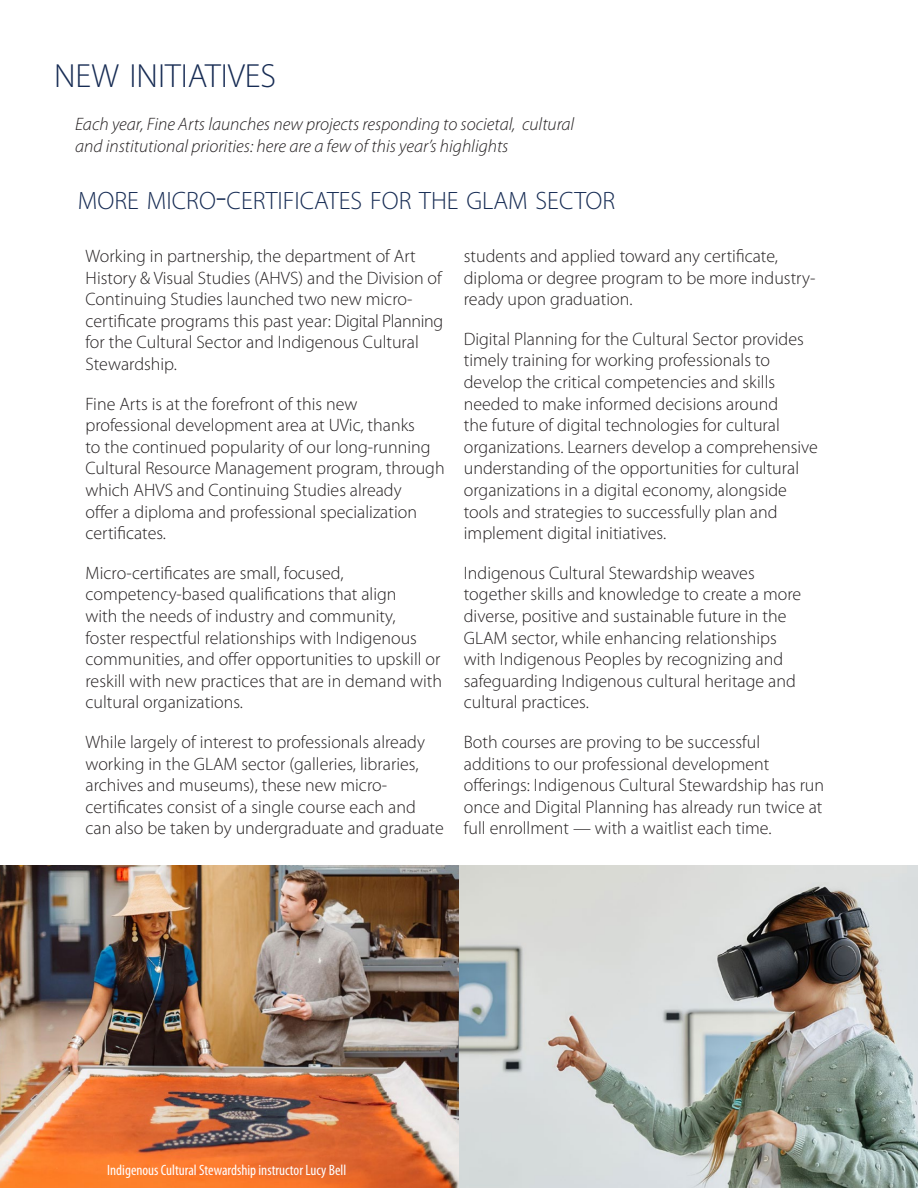
<style>
.page{position:relative;width:918px;height:1188px;background:#fff}
.page>*{position:absolute;margin:0;border:0;box-sizing:border-box;transform-origin:0 0}
.Heading_32p{font:300 33.6px "Myriad Pro";color:#172c54}
.Heading_32p-2{font:300 25.2px "Myriad Pro";color:#172c54}
.Body_Text{font:300 18px/21.6px "Myriad Pro";color:#231f20}
.Body_Text-2{font:italic 300 18px/21.6px "Myriad Pro";color:#231f20}
.Body_Text-3{font:condensed 15px "Myriad Pro";color:#fff}
.s1{font-size:36px}
</style>
<div class="page">
<img style="left:0;top:865px;width:918px;height:323px">
<p class="Heading_32p" style="left:54px;top:55px;width:224px">NEW INITIATIVES</p>
<p class="Body_Text-2" style="left:75px;top:113px;width:501px">Each year, Fine Arts launches new projects responding to societal, cultural and institutional priorities: here are a few of this year’s highlights</p>
<p class="Heading_32p-2" style="left:78px;top:186px;width:539px">MORE MICRO<span class="s1">-</span>CERTIFICATES FOR THE GLAM SECTOR</p>
<p class="Body_Text" style="left:86px;top:245px;width:359px">Working in partnership, the department of Art History &amp; Visual Studies (AHVS) and the Division of Continuing Studies launched two new micro&shy;certificate programs this past year: Digital Planning for the Cultural Sector and Indigenous Cultural Stewardship.</p>
<p class="Body_Text" style="left:86px;top:393px;width:361px">Fine Arts is at the forefront of this new professional development area at UVic, thanks<br>to the continued popularity of our long-running Cultural Resource Management program, through which AHVS and Continuing Studies already<br>offer a diploma and professional specialization certificates.</p>
<p class="Body_Text" style="left:86px;top:562px;width:358px">Micro-certificates are small, focused, competency-based qualifications that align<br>with the needs of industry and community,<br>foster respectful relationships with Indigenous communities, and offer opportunities to upskill or reskill with new practices that are in demand with cultural organizations.</p>
<p class="Body_Text" style="left:86px;top:731px;width:360px">While largely of interest to professionals already working in the GLAM sector (galleries, libraries, archives and museums), these new micro&shy;certificates consist of a single course each and can also be taken by undergraduate and graduate</p>
<p class="Body_Text" style="left:464px;top:245px;width:353px">students and applied toward any certificate, diploma or degree program to be more industry&shy;ready upon graduation.</p>
<p class="Body_Text" style="left:464px;top:328px;width:356px">Digital Planning for the Cultural Sector provides timely training for working professionals to develop the critical competencies and skills needed to make informed decisions around<br>the future of digital technologies for cultural organizations. Learners develop a comprehensive understanding of the opportunities for cultural organizations in a digital economy, alongside tools and strategies to successfully plan and implement digital initiatives.</p>
<p class="Body_Text" style="left:464px;top:562px;width:339px">Indigenous Cultural Stewardship weaves together skills and knowledge to create a more diverse, positive and sustainable future in the GLAM sector, while enhancing relationships with Indigenous Peoples by recognizing and safeguarding Indigenous cultural heritage and cultural practices.</p>
<p class="Body_Text" style="left:464px;top:731px;width:362px">Both courses are proving to be successful additions to our professional development offerings: Indigenous Cultural Stewardship has run once and Digital Planning has already run twice at full enrollment — with a waitlist each time.</p>
<p class="Body_Text-3" style="left:107px;top:1161px;width:241px">Indigenous Cultural Stewardship instructor Lucy Bell</p>
</div>
